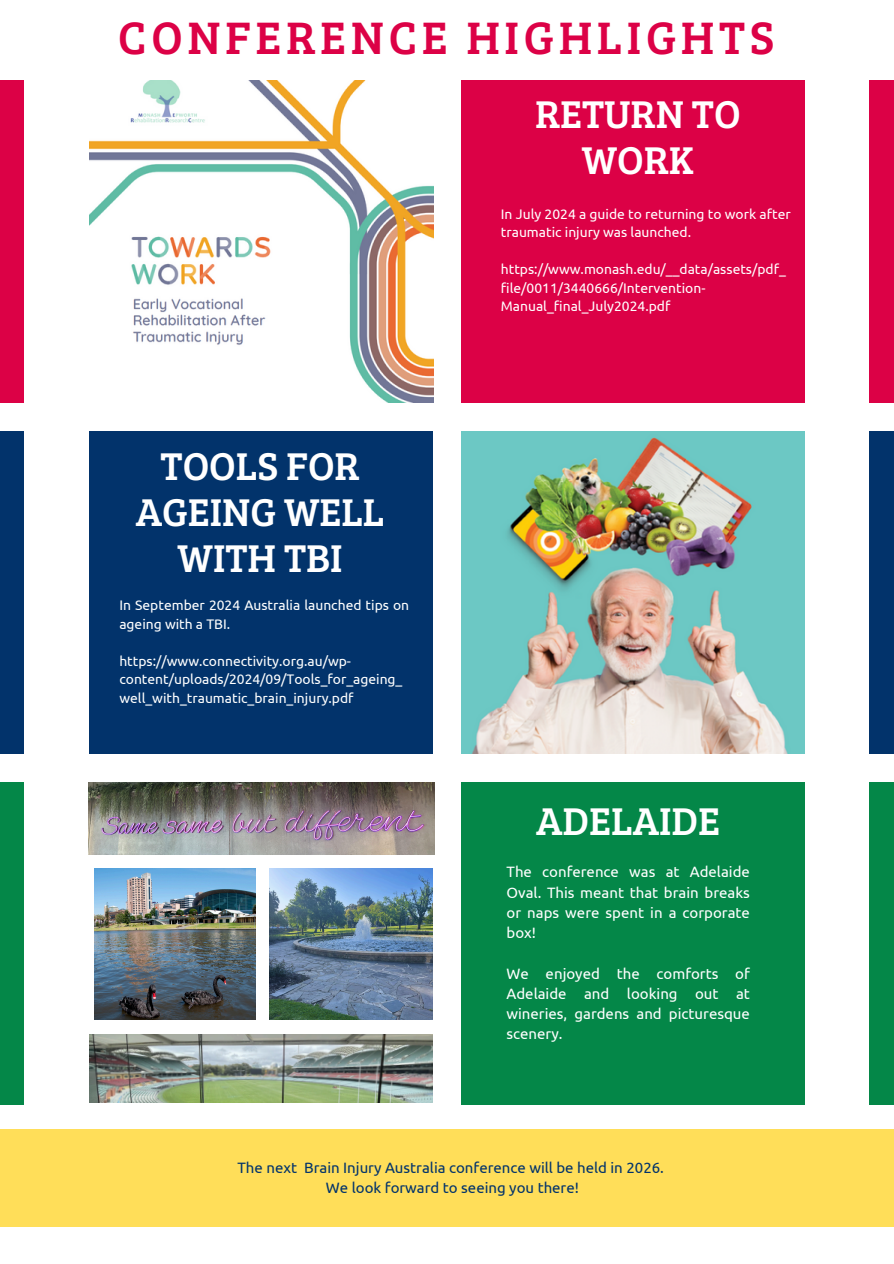
<style>
.page{position:relative;width:894px;height:1264px;background:#fff}
.page>*{position:absolute;margin:0;border:0;box-sizing:border-box;transform-origin:0 0}
.t1{font:47.1px "Bree Serif";letter-spacing:.1em;color:#dc0146}
.t2{font:40.05px/46.2px "Bree Serif";color:#fff;text-align:center}
.t3{font:15px/20.2px "Ubuntu";color:#fff;text-align:justify}
.t4{font:15px "Ubuntu";color:#02336b}
.t5{font:13.8px/18.5px "Ubuntu";color:#fff}
</style>
<div class="page">
<div style="left:461px;top:81px;width:343px;height:322px;background:#dc0146"></div>
<img style="left:461px;top:431px;width:343px;height:322px">
<div style="left:89px;top:431px;width:343px;height:322px;background:#02336b"></div>
<div style="left:0;top:1129px;width:893px;height:97px;background:#ffde59"></div>
<img style="left:94px;top:868px;width:161px;height:151px">
<div style="left:461px;top:782px;width:343px;height:322px;background:#048748"></div>
<div style="left:0;top:81px;width:24px;height:322px;background:#dc0146"></div>
<div style="left:0;top:431px;width:24px;height:322px;background:#02336b"></div>
<div style="left:0;top:782px;width:24px;height:322px;background:#048748"></div>
<div style="left:869px;top:81px;width:24px;height:322px;background:#dc0146"></div>
<div style="left:869px;top:431px;width:24px;height:322px;background:#02336b"></div>
<div style="left:869px;top:782px;width:24px;height:322px;background:#048748"></div>
<img style="left:90px;top:1034px;width:342px;height:68px">
<img style="left:90px;top:81px;width:343px;height:321px">
<img style="left:89px;top:782px;width:345px;height:72px">
<img style="left:269px;top:868px;width:164px;height:151px">
<p class="t1" style="left:118px;top:4px;width:657px">CONFERENCE HIGHLIGHTS</p>
<p class="t2" style="left:535px;top:89px;width:207px">RETURN TO<br>WORK</p>
<p class="t2" style="left:136px;top:441px;width:250px">TOOLS FOR<br>AGEING WELL<br>WITH TBI</p>
<p class="t5" style="left:119px;top:596px;width:291px">In September 2024 Australia launched tips on ageing with a TBI.</p>
<p class="t5" style="left:119px;top:651px;width:284px">https://www.connectivity.org.au/wp&shy;content/uploads/2024/09/Tools_for_ageing_ well_with_traumatic_brain_injury.pdf</p>
<p class="t5" style="left:500px;top:204px;width:291px">In July 2024 a guide to returning to work after traumatic injury was launched.</p>
<h2 class="t5" style="left:500px;top:260px;width:286px">https://www.monash.edu/__data/assets/pdf_ file/0011/3440666/Intervention-<br>Manual_final_July2024.pdf</h2>
<p class="t2" style="left:536px;top:796px;width:185px">ADELAIDE</p>
<p class="t3" style="left:506px;top:861px;width:245px">The conference was at Adelaide Oval. This meant that brain breaks or naps were spent in a corporate box!</p>
<h2 class="t3" style="left:506px;top:962px;width:245px">We enjoyed the comforts of Adelaide and looking out at wineries, gardens and picturesque scenery.</h2>
<p class="t4" style="left:237px;top:1158px;width:428px">The next Brain Injury Australia conference will be held in 2026.</p>
<p class="t4" style="left:326px;top:1178px;width:254px">We look forward to seeing you there!</p>
</div>
